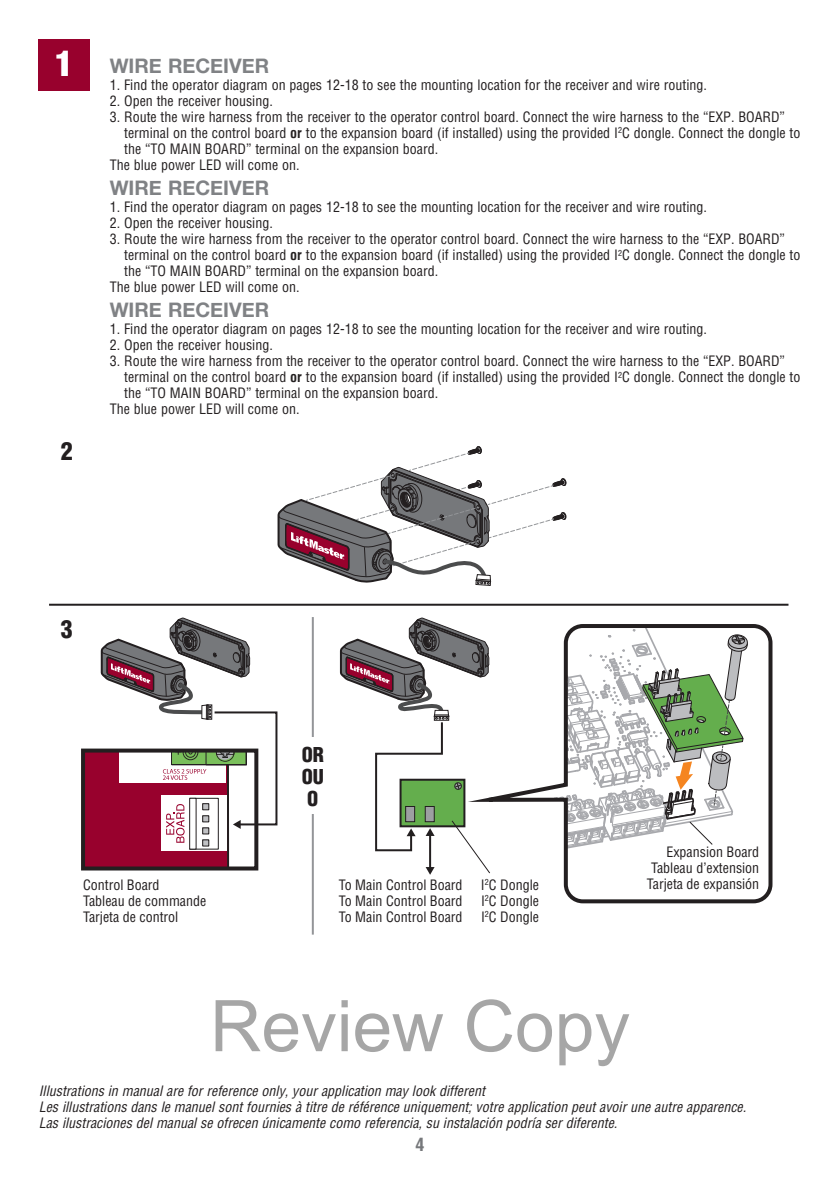
<style>
.page{position:relative;width:840px;height:1190px;background:#fff}
.page>*{position:absolute;margin:0;border:0;box-sizing:border-box;transform-origin:0 0}
.t1{font:71.2px "Arial";color:rgb(0 0 0/.35)}
.t2{font:900 condensed 24px "Helvetica LT Std";color:#231f20}
.t3{font:700 20px "Helvetica Neue";color:#808285}
.t4{font:900 condensed 20px/22px "Helvetica LT Std";color:#231f20;text-align:justify}
.t5{font:700 condensed 18px "Helvetica LT Std";color:#76787b}
.t6{font:condensed 14px/16px "Helvetica LT Std";color:#231f20;text-align:justify}
.t7{font:italic condensed 14px/16px "Helvetica LT Std";color:#231f20}
.s1{font-weight:900;font-stretch:condensed;font-size:36px;color:#fff}
.s2{font-weight:700}
</style>
<div class="page">
<div style="left:39px;top:39px;width:51px;height:51px;background:#98012d"></div>
<hr style="left:312px;top:617px;width:2px;height:318px;background:#939598">
<hr style="left:49px;top:604px;width:740px;height:2px;background:#231f20">
<svg style="left:563px;top:624px;width:210px;height:280px"></svg>
<svg style="left:83px;top:446px;width:666px;height:429px"></svg>
<h3 class="t3" style="left:55px;top:53px;width:216px"><span class="s1">1</span> WIRE RECEIVER</h3>
<p class="t6" style="left:110px;top:79px;width:599px">1. Find the operator diagram on pages 12-18 to see the mounting location for the receiver and wire routing.</p>
<p class="t6" style="left:110px;top:95px;width:165px">2. Open the receiver housing.</p>
<p class="t6" style="left:110px;top:111px;width:677px">3. Route the wire harness from the receiver to the operator control board. Connect the wire harness to the “EXP. BOARD”</p>
<p class="t6" style="left:124px;top:127px;width:678px">terminal on the control board <span class="s2">or</span> to the expansion board (if installed) using the provided I<sup>2</sup>C dongle. Connect the dongle to</p>
<p class="t6" style="left:124px;top:143px;width:316px">the “TO MAIN BOARD” terminal on the expansion board.</p>
<p class="t6" style="left:110px;top:159px;width:191px">The blue power LED will come on.</p>
<h3 class="t3" style="left:110px;top:175px;width:161px">WIRE RECEIVER</h3>
<p class="t6" style="left:110px;top:201px;width:599px">1. Find the operator diagram on pages 12-18 to see the mounting location for the receiver and wire routing.</p>
<p class="t6" style="left:110px;top:217px;width:165px">2. Open the receiver housing.</p>
<p class="t6" style="left:110px;top:233px;width:677px">3. Route the wire harness from the receiver to the operator control board. Connect the wire harness to the “EXP. BOARD”</p>
<p class="t6" style="left:124px;top:249px;width:678px">terminal on the control board <span class="s2">or</span> to the expansion board (if installed) using the provided I<sup>2</sup>C dongle. Connect the dongle to</p>
<p class="t6" style="left:124px;top:265px;width:316px">the “TO MAIN BOARD” terminal on the expansion board.</p>
<p class="t6" style="left:110px;top:281px;width:191px">The blue power LED will come on.</p>
<h3 class="t3" style="left:110px;top:298px;width:161px">WIRE RECEIVER</h3>
<p class="t6" style="left:110px;top:323px;width:599px">1. Find the operator diagram on pages 12-18 to see the mounting location for the receiver and wire routing.</p>
<p class="t6" style="left:110px;top:339px;width:165px">2. Open the receiver housing.</p>
<p class="t6" style="left:110px;top:355px;width:677px">3. Route the wire harness from the receiver to the operator control board. Connect the wire harness to the “EXP. BOARD”</p>
<p class="t6" style="left:124px;top:371px;width:678px">terminal on the control board <span class="s2">or</span> to the expansion board (if installed) using the provided I<sup>2</sup>C dongle. Connect the dongle to</p>
<p class="t6" style="left:124px;top:387px;width:316px">the “TO MAIN BOARD” terminal on the expansion board.</p>
<p class="t6" style="left:110px;top:403px;width:191px">The blue power LED will come on.</p>
<h2 class="t2" style="left:61px;top:443px;width:13px">2</h2>
<h2 class="t2" style="left:61px;top:620px;width:13px">3</h2>
<p class="t6" style="left:83px;top:879px;width:125px;text-align:left">Control Board<br>Tableau de commande<br>Tarjeta de control</p>
<h3 class="t4" style="left:302px;top:746px;width:24px">OR OU O</h3>
<p class="t6" style="left:339px;top:879px;width:125px">To Main Control Board To Main Control Board To Main Control Board</p>
<p class="t6" style="left:481px;top:879px;width:60px">I<sup>2</sup>C Dongle I<sup>2</sup>C Dongle I<sup>2</sup>C Dongle</p>
<p class="t6" style="left:647px;top:846px;width:114px;text-align:right">Expansion Board<br>Tableau d’extension<br>Tarjeta de expansión</p>
<h1 class="t1" style="left:210px;top:980px;width:421px">Review Copy</h1>
<p class="t7" style="left:39px;top:1085px;width:709px">Illustrations in manual are for reference only, your application may look different<br>Les illustrations dans le manuel sont fournies à titre de référence uniquement; votre application peut avoir une autre apparence.<br>Las ilustraciones del manual se ofrecen únicamente como referencia, su instalación podría ser diferente.</p>
<p class="t5" style="left:416px;top:1137px;width:10px">4</p>
</div>
